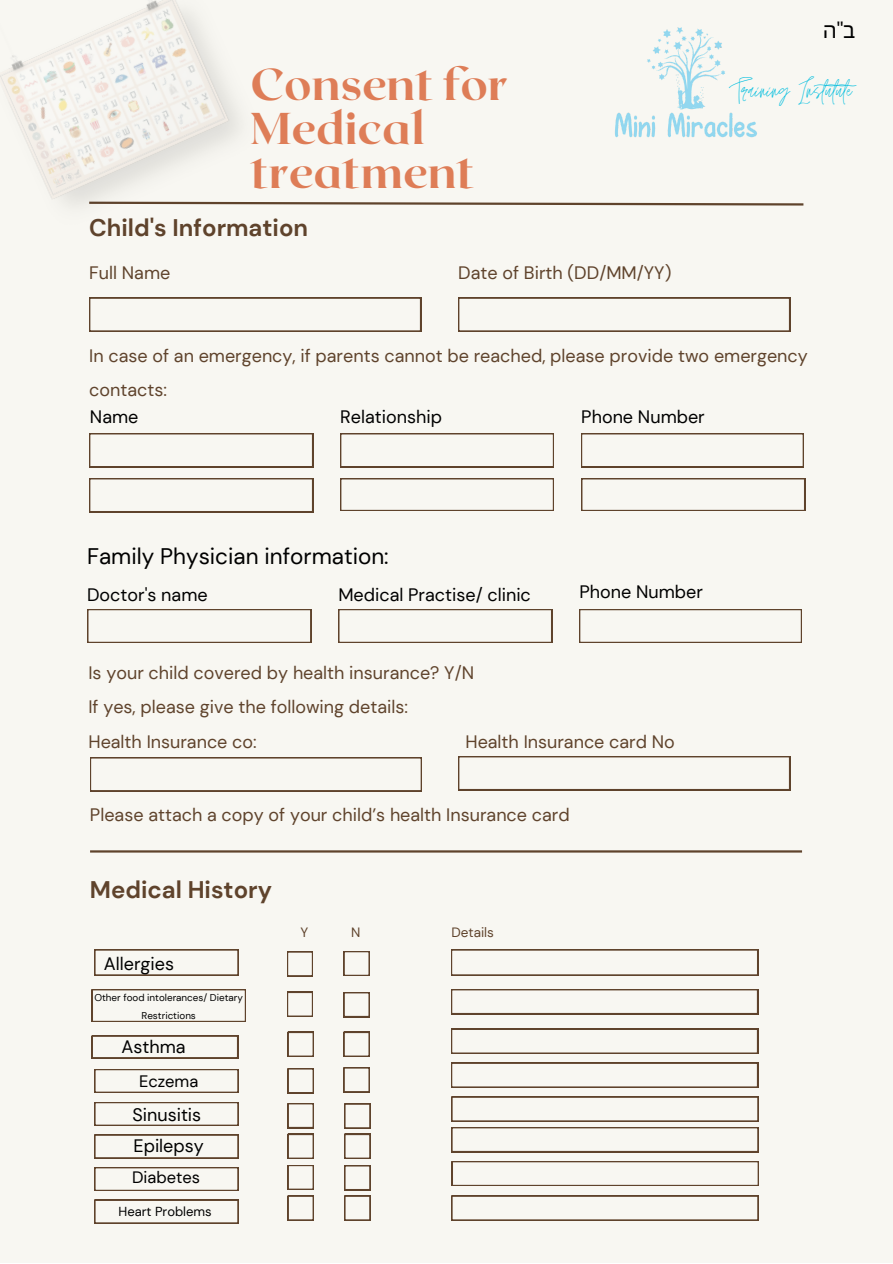
<style>
.page{position:relative;width:893px;height:1264px;background:#fff}
.page>*{position:absolute;margin:0;border:0;box-sizing:border-box;transform-origin:0 0}
.t1{font:800 44.4px/43.8px "Roxborough CF";color:#de7d57}
.t2{font:34.5px "Jonathan";color:#0cc0df}
.t3{font:700 24px "DM Sans";color:#5f432c}
.t4{font:22.5px "DM Sans";color:#000}
.t5{font:21.45px "Noto Sans Hebrew";color:#000}
.t6{font:18px/33.8px "DM Sans";color:#5f432c}
.t7{font:18px "DM Sans";color:#000}
.t8{font:16.5px "DM Sans";color:#000}
.t9{font:13.5px "DM Sans";color:#5f432c}
.t10{font:13.05px "DM Sans";color:#000}
.t11{font:9.9px "DM Sans";color:#000}
.s1{font-family:"DM Sans"}
</style>
<div class="page">
<div style="left:0;top:0;width:892px;height:1262px;background:#f8f7f2"></div>
<svg style="left:397px;top:202px;width:407px;height:4px"></svg>
<svg style="left:397px;top:298px;width:24px;height:33px"></svg>
<svg style="left:458px;top:298px;width:332px;height:33px"></svg>
<svg style="left:89px;top:433px;width:224px;height:34px"></svg>
<svg style="left:340px;top:433px;width:214px;height:34px"></svg>
<hr style="left:90px;top:850px;width:712px;height:2px;background:#5f432c">
<img style="left:615px;top:27px;width:142px;height:111px">
<svg style="left:90px;top:757px;width:332px;height:34px"></svg>
<svg style="left:458px;top:756px;width:332px;height:34px"></svg>
<img style="left:0;top:0;width:397px;height:332px">
<svg style="left:94px;top:949px;width:144px;height:26px"></svg>
<svg style="left:451px;top:949px;width:307px;height:26px"></svg>
<svg style="left:581px;top:433px;width:222px;height:34px"></svg>
<svg style="left:89px;top:478px;width:224px;height:34px"></svg>
<svg style="left:340px;top:478px;width:214px;height:33px"></svg>
<svg style="left:581px;top:478px;width:224px;height:33px"></svg>
<svg style="left:87px;top:609px;width:224px;height:34px"></svg>
<svg style="left:338px;top:609px;width:214px;height:34px"></svg>
<svg style="left:579px;top:609px;width:222px;height:34px"></svg>
<svg style="left:287px;top:951px;width:26px;height:25px"></svg>
<svg style="left:92px;top:989px;width:154px;height:32px"></svg>
<svg style="left:451px;top:989px;width:307px;height:25px"></svg>
<svg style="left:94px;top:1069px;width:144px;height:23px"></svg>
<svg style="left:92px;top:1035px;width:146px;height:23px"></svg>
<svg style="left:344px;top:951px;width:25px;height:24px"></svg>
<svg style="left:287px;top:991px;width:26px;height:25px"></svg>
<svg style="left:344px;top:992px;width:25px;height:25px"></svg>
<svg style="left:94px;top:1102px;width:144px;height:23px"></svg>
<svg style="left:94px;top:1134px;width:144px;height:24px"></svg>
<svg style="left:94px;top:1167px;width:144px;height:23px"></svg>
<svg style="left:94px;top:1199px;width:144px;height:24px"></svg>
<svg style="left:288px;top:1031px;width:26px;height:25px"></svg>
<svg style="left:344px;top:1031px;width:25px;height:25px"></svg>
<svg style="left:288px;top:1068px;width:26px;height:25px"></svg>
<svg style="left:344px;top:1067px;width:25px;height:25px"></svg>
<svg style="left:288px;top:1103px;width:26px;height:24px"></svg>
<svg style="left:288px;top:1133px;width:26px;height:25px"></svg>
<svg style="left:344px;top:1103px;width:26px;height:55px"></svg>
<svg style="left:288px;top:1165px;width:26px;height:24px"></svg>
<svg style="left:288px;top:1195px;width:26px;height:25px"></svg>
<svg style="left:344px;top:1165px;width:26px;height:55px"></svg>
<svg style="left:451px;top:1028px;width:307px;height:25px"></svg>
<svg style="left:451px;top:1062px;width:307px;height:25px"></svg>
<svg style="left:451px;top:1096px;width:307px;height:25px"></svg>
<svg style="left:451px;top:1127px;width:307px;height:24px"></svg>
<svg style="left:452px;top:1161px;width:306px;height:24px"></svg>
<svg style="left:451px;top:1195px;width:307px;height:25px"></svg>
<p class="t1" style="left:250px;top:61px;width:259px">Consent for<br>Medical treatment</p>
<p class="t3" style="left:89px;top:212px;width:220px">Child's Information</p>
<p class="t6" style="left:458px;top:256px;width:215px">Date of Birth (DD/MM/YY)</p>
<p class="t6" style="left:89px;top:256px;width:83px">Full Name</p>
<p class="t5" style="left:822px;top:15px;width:34px">ה ב<span class="s1">' '</span></p>
<p class="t2" style="left:729px;top:71px;width:137px">Training Instutute</p>
<p class="t6" style="left:89px;top:339px;width:720px">In case of an emergency, if parents cannot be reached, please provide two emergency contacts:</p>
<p class="t7" style="left:90px;top:405px;width:50px">Name</p>
<p class="t7" style="left:340px;top:405px;width:103px">Relationship</p>
<p class="t7" style="left:581px;top:405px;width:125px">Phone Number</p>
<p class="t4" style="left:87px;top:542px;width:303px">Family Physician information:</p>
<p class="t7" style="left:87px;top:583px;width:122px">Doctor's name</p>
<p class="t7" style="left:338px;top:583px;width:194px">Medical Practise/ clinic</p>
<p class="t7" style="left:579px;top:580px;width:125px">Phone Number</p>
<p class="t6" style="left:88px;top:656px;width:387px">Is your child covered by health insurance? Y/N</p>
<p class="t6" style="left:88px;top:690px;width:321px">If yes, please give the following details:</p>
<p class="t6" style="left:88px;top:725px;width:170px">Health Insurance co:</p>
<p class="t6" style="left:465px;top:725px;width:211px">Health Insurance card No</p>
<p class="t6" style="left:90px;top:798px;width:481px">Please attach a copy of your child’s health Insurance card</p>
<p class="t3" style="left:90px;top:873px;width:184px">Medical History</p>
<p class="t7" style="left:104px;top:952px;width:72px">Allergies</p>
<p class="t11" style="left:94px;top:991px;width:150px">Other food intolerances/ Dietary</p>
<p class="t11" style="left:141px;top:1009px;width:56px">Restrictions</p>
<p class="t7" style="left:122px;top:1034px;width:66px">Asthma</p>
<p class="t8" style="left:139px;top:1070px;width:61px">Eczema</p>
<p class="t7" style="left:132px;top:1102px;width:70px">Sinusitis</p>
<p class="t7" style="left:133px;top:1134px;width:72px">Epilepsy</p>
<p class="t8" style="left:132px;top:1166px;width:70px">Diabetes</p>
<p class="t10" style="left:118px;top:1203px;width:95px">Heart Problems</p>
<p class="t9" style="left:300px;top:923px;width:9px">Y</p>
<p class="t9" style="left:351px;top:923px;width:11px">N</p>
<p class="t9" style="left:451px;top:923px;width:44px">Details</p>
</div>
